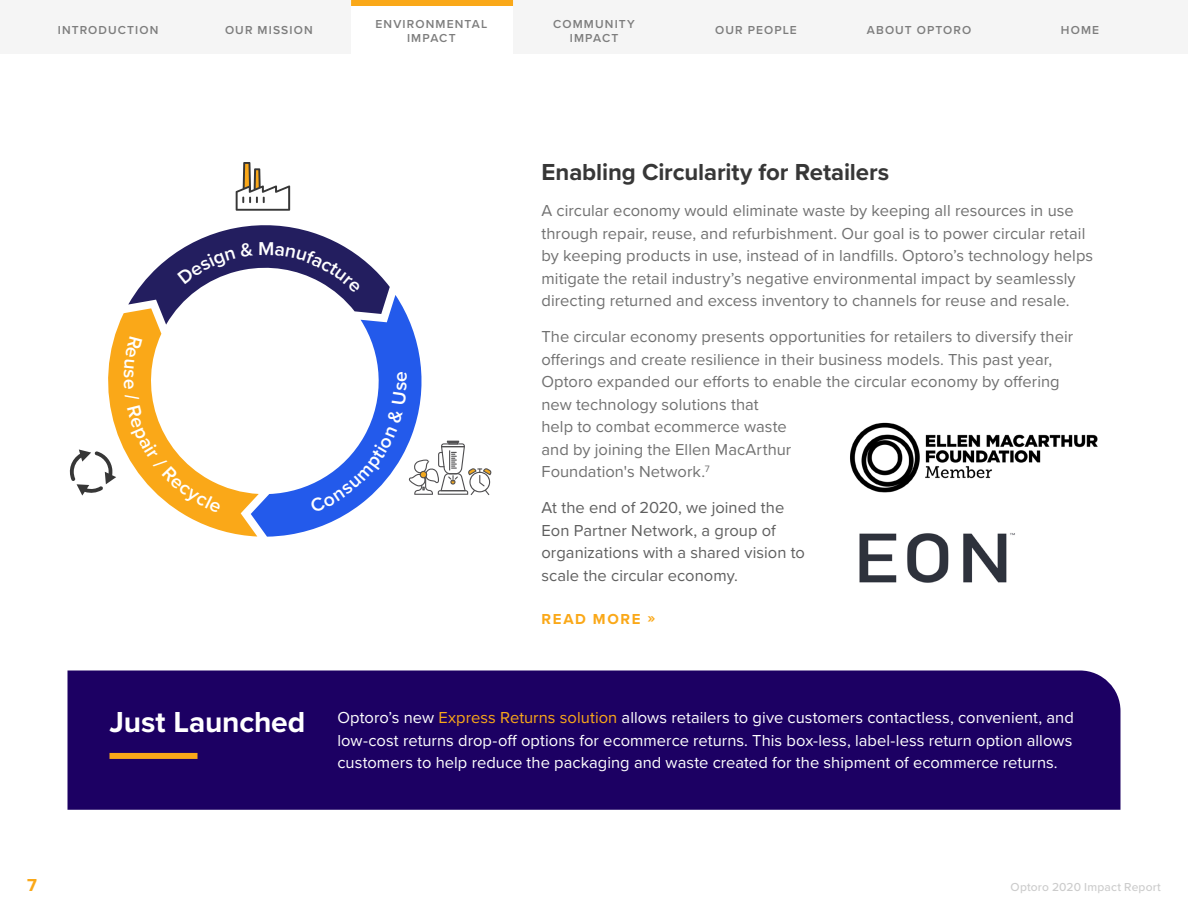
<style>
.page{position:relative;width:1188px;height:918px;background:#fff}
.page>*{position:absolute;margin:0;border:0;box-sizing:border-box;transform-origin:0 0}
.t1{font:700 30px "Proxima Nova";letter-spacing:-.005em;color:#fff}
.t2{font:700 24px "Proxima Nova";letter-spacing:-.005em;color:#373737}
.t3{font:700 18px "Proxima Nova";color:#faa818}
.t4{font:16.5px/22.5px "Proxima Nova";color:#717171}
.t5{font:16.5px/22.5px "Proxima Nova";color:#fff;text-align:justify}
.t6{font:16.5px/22.5px "Proxima Nova";color:#5f5f5f}
.t7{font:700 15px "Proxima Nova";letter-spacing:.11em;color:#faa818}
.t8{font:600 12px/13.5px "Proxima Nova";letter-spacing:.095em;color:#7d7d7d;text-align:center}
.t9{font:500 12px "Proxima Nova";letter-spacing:.015em;color:#ccc}
.s1{color:#faa818}
</style>
<div class="page">
<div style="left:68px;top:670px;width:1052px;height:140px;background:#1c0063"></div>
<svg style="left:236px;top:162px;width:54px;height:49px"></svg>
<img style="left:850px;top:422px;width:248px;height:71px">
<img style="left:859px;top:533px;width:156px;height:50px">
<div style="left:110px;top:753px;width:88px;height:6px;background:#faa818"></div>
<div style="left:0;top:0;width:1188px;height:54px;background:#f5f5f5"></div>
<div style="left:351px;top:0;width:162px;height:54px;background:#fff"></div>
<div style="left:351px;top:0;width:162px;height:6px;background:#faa818"></div>
<svg style="left:69px;top:225px;width:422px;height:312px"></svg>
<p class="t8" style="left:225px;top:23px;width:89px">OUR MISSION</p>
<p class="t8" style="left:375px;top:17px;width:113px">ENVIRONMENTAL<br>IMPACT</p>
<p class="t8" style="left:553px;top:17px;width:83px">COMMUNITY<br>IMPACT</p>
<p class="t8" style="left:58px;top:23px;width:102px">INTRODUCTION</p>
<p class="t8" style="left:715px;top:23px;width:83px">OUR PEOPLE</p>
<p class="t8" style="left:867px;top:23px;width:106px">ABOUT OPTORO</p>
<p class="t8" style="left:1061px;top:23px;width:40px">HOME</p>
<h2 class="t2" style="left:542px;top:154px;width:349px">Enabling Circularity for Retailers</h2>
<p class="t4" style="left:542px;top:199px;width:553px">A circular economy would eliminate waste by keeping all resources in use through repair, reuse, and refurbishment. Our goal is to power circular retail by keeping products in use, instead of in landfills. Optoro’s technology helps mitigate the retail industry’s negative environmental impact by seamlessly directing returned and excess inventory to channels for reuse and resale.</p>
<p class="t4" style="left:542px;top:325px;width:533px">The circular economy presents opportunities for retailers to diversify their offerings and create resilience in their business models. This past year, Optoro expanded our efforts to enable the circular economy by offering new technology solutions that<br>help to combat ecommerce waste<br>and by joining the Ellen MacArthur<br>Foundation's Network.<sup>7</sup></p>
<p class="t6" style="left:542px;top:496px;width:265px">At the end of 2020, we joined the<br>Eon Partner Network, a group of organizations with a shared vision to scale the circular economy.</p>
<p class="t7" style="left:542px;top:607px;width:115px">READ MORE »</p>
<h1 class="t1" style="left:110px;top:700px;width:197px">Just Launched</h1>
<p class="t5" style="left:338px;top:706px;width:738px">Optoro’s new <span class="s1">Express Returns solution</span> allows retailers to give customers contactless, convenient, and low-cost returns drop-off options for ecommerce returns. This box-less, label-less return option allows customers to help reduce the packaging and waste created for the shipment of ecommerce returns.</p>
<p class="t3" style="left:27px;top:872px;width:11px">7</p>
<p class="t9" style="left:1011px;top:878px;width:152px">Optoro 2020 Impact Report</p>
</div>
